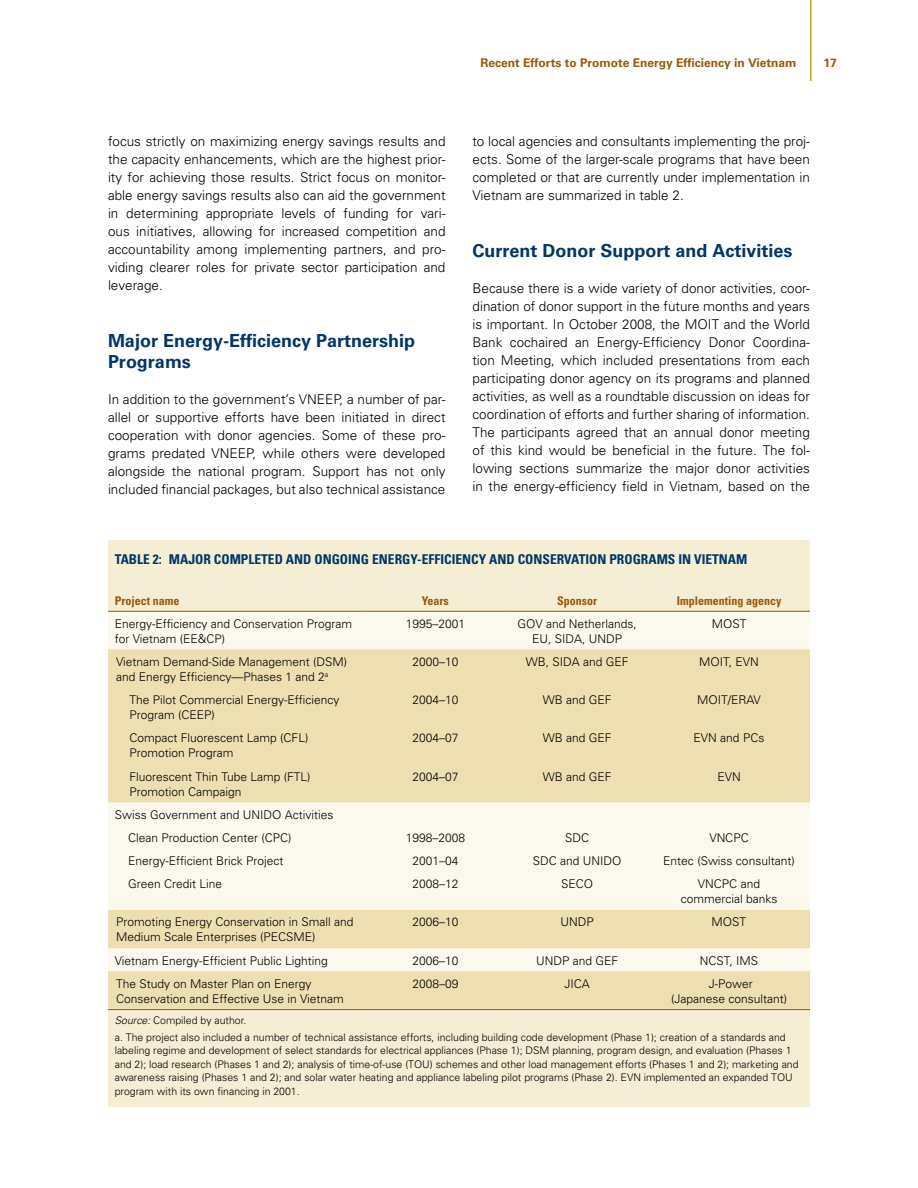
<style>
.page{position:relative;width:918px;height:1188px;background:#fff}
.page>*{position:absolute;margin:0;border:0;box-sizing:border-box;transform-origin:0 0}
.t1{font:700 18px/21px "Univers";color:#003768}
.t2{font:300 13.5px/18px "Univers";color:#000;text-align:justify}
.t3{font:700 condensed 13.5px "Univers";color:#003768}
.t4{font:300 12px/15px "Univers";color:#000}
.t5{font:700 12px "Univers";color:#9c5708}
.t6{font:700 condensed 12px "Univers";color:#9c5708}
.t7{font:300 10.5px/13.5px "Univers";color:#000}
.s1{font-style:italic}
</style>
<div class="page">
<hr style="left:810px;top:0;width:2px;height:81px;background:#c5a901">
<div style="left:108px;top:540px;width:702px;height:567px;background:#f5edd4"></div>
<div style="left:108px;top:612px;width:702px;height:37px;background:#fbf8ed"></div>
<svg style="left:108px;top:649px;width:702px;height:360px;background:#f2e8c6"></svg>
<hr style="left:108px;top:611px;width:256px;height:1px;background:#9c5708">
<hr style="left:364px;top:611px;width:142px;height:1px;background:#9c5708">
<hr style="left:506px;top:611px;width:142px;height:1px;background:#9c5708">
<hr style="left:648px;top:611px;width:162px;height:1px;background:#9c5708">
<hr style="left:108px;top:1009px;width:256px;height:1px;background:#9c5708">
<hr style="left:364px;top:1009px;width:142px;height:1px;background:#9c5708">
<hr style="left:506px;top:1009px;width:142px;height:1px;background:#9c5708">
<hr style="left:648px;top:1009px;width:162px;height:1px;background:#9c5708">
<p class="t2" style="left:108px;top:132px;width:339px">focus strictly on maximizing energy savings results and the capacity enhancements, which are the highest prior&shy;ity for achieving those results. Strict focus on monitor&shy;able energy savings results also can aid the government in determining appropriate levels of funding for vari&shy;ous initiatives, allowing for increased competition and accountability among implementing partners, and pro&shy;viding clearer roles for private sector participation and leverage.</p>
<h1 class="t1" style="left:108px;top:330px;width:309px">Major Energy-Efficiency Partnership<br>Programs</h1>
<p class="t2" style="left:108px;top:390px;width:339px">In addition to the government’s VNEEP, a number of par&shy;allel or supportive efforts have been initiated in direct cooperation with donor agencies. Some of these pro&shy;grams predated VNEEP, while others were developed alongside the national program. Support has not only included financial packages, but also technical assistance</p>
<p class="t5" style="left:481px;top:56px;width:317px">Recent Efforts to Promote Energy Efficiency in Vietnam</p>
<p class="t5" style="left:824px;top:56px;width:15px">17</p>
<p class="t2" style="left:472px;top:132px;width:339px">to local agencies and consultants implementing the proj&shy;ects. Some of the larger-scale programs that have been completed or that are currently under implementation in Vietnam are summarized in table 2.</p>
<h1 class="t1" style="left:472px;top:240px;width:322px">Current Donor Support and Activities</h1>
<p class="t2" style="left:472px;top:279px;width:339px">Because there is a wide variety of donor activities, coor&shy;dination of donor support in the future months and years is important. In October 2008, the MOIT and the World Bank cochaired an Energy-Efficiency Donor Coordina&shy;tion Meeting, which included presentations from each participating donor agency on its programs and planned activities, as well as a roundtable discussion on ideas for coordination of efforts and further sharing of information.<br>The participants agreed that an annual donor meeting of this kind would be beneficial in the future. The fol&shy;lowing sections summarize the major donor activities in the energy-efficiency field in Vietnam, based on the</p>
<p class="t3" style="left:115px;top:551px;width:148px">TABLE 2: MAJOR COMPLETED</p>
<p class="t3" style="left:286px;top:551px;width:10px">AND</p>
<p class="t3" style="left:314px;top:551px;width:122px">ONGOING ENERGY-EFFICIENC</p>
<p class="t3" style="left:479px;top:551px;width:20px">Y AND</p>
<p class="t3" style="left:518px;top:551px;width:24px">CONSERVATI</p>
<p class="t3" style="left:589px;top:551px;width:62px">ON PROGRAMS</p>
<p class="t3" style="left:678px;top:551px;width:32px">IN VIETNAM</p>
<p class="t6" style="left:115px;top:593px;width:66px">PROJECT NAME</p>
<p class="t6" style="left:422px;top:593px;width:29px">YEARS</p>
<p class="t6" style="left:557px;top:593px;width:41px">SPONSOR</p>
<p class="t6" style="left:677px;top:593px;width:106px">IMPLEMENTING AGENCY</p>
<p class="t4" style="left:115px;top:616px;width:239px">Energy-Efficiency and Conservation Program for Vietnam (EE&amp;CP)</p>
<p class="t4" style="left:406px;top:616px;width:61px">1995–2001</p>
<p class="t4" style="left:517px;top:616px;width:121px;text-align:center">GOV and Netherlands,<br>EU, SIDA, UNDP</p>
<p class="t4" style="left:712px;top:616px;width:36px">MOST</p>
<p class="t4" style="left:116px;top:654px;width:233px">Vietnam Demand-Side Management (DSM) and Energy Efficiency—Phases 1 and 2<sup>a</sup></p>
<p class="t4" style="left:412px;top:654px;width:48px">2000–10</p>
<p class="t4" style="left:526px;top:654px;width:104px">WB, SIDA and GEF</p>
<p class="t4" style="left:699px;top:654px;width:61px">MOIT, EVN</p>
<p class="t4" style="left:130px;top:692px;width:212px">The Pilot Commercial Energy-Efficiency<br>Program (CEEP)</p>
<p class="t4" style="left:412px;top:692px;width:48px">2004–10</p>
<p class="t4" style="left:543px;top:692px;width:70px">WB and GEF</p>
<p class="t4" style="left:697px;top:692px;width:65px">MOIT/ERAV</p>
<p class="t4" style="left:130px;top:730px;width:180px">Compact Fluorescent Lamp (CFL)<br>Promotion Program</p>
<p class="t4" style="left:412px;top:730px;width:48px">2004–07</p>
<p class="t4" style="left:543px;top:730px;width:70px">WB and GEF</p>
<p class="t4" style="left:694px;top:730px;width:72px">EVN and PCs</p>
<p class="t4" style="left:130px;top:768px;width:182px">Fluorescent Thin Tube Lamp (FTL)<br>Promotion Campaign</p>
<p class="t4" style="left:412px;top:768px;width:48px">2004–07</p>
<p class="t4" style="left:543px;top:768px;width:70px">WB and GEF</p>
<p class="t4" style="left:717px;top:768px;width:25px">EVN</p>
<p class="t4" style="left:128px;top:802px;width:207px;line-height:23.2px;text-indent:-14px">Swiss Government and UNIDO Activities<br>Clean Production Center (CPC)</p>
<p class="t4" style="left:406px;top:830px;width:61px">1998–2008</p>
<p class="t4" style="left:565px;top:830px;width:25px">SDC</p>
<p class="t4" style="left:709px;top:830px;width:41px">VNCPC</p>
<p class="t4" style="left:128px;top:853px;width:157px">Energy-Efficient Brick Project</p>
<p class="t4" style="left:412px;top:853px;width:48px">2001–04</p>
<p class="t4" style="left:533px;top:853px;width:90px">SDC and UNIDO</p>
<p class="t4" style="left:663px;top:853px;width:133px">Entec (Swiss consultant)</p>
<p class="t4" style="left:128px;top:876px;width:96px">Green Credit Line</p>
<p class="t4" style="left:412px;top:876px;width:48px">2008–12</p>
<p class="t4" style="left:561px;top:876px;width:34px">SECO</p>
<p class="t4" style="left:681px;top:876px;width:98px;text-align:center">VNCPC and commercial banks</p>
<p class="t4" style="left:116px;top:914px;width:239px">Promoting Energy Conservation in Small and<br>Medium Scale Enterprises (PECSME)</p>
<p class="t4" style="left:412px;top:914px;width:48px">2006–10</p>
<p class="t4" style="left:560px;top:914px;width:35px">UNDP</p>
<p class="t4" style="left:712px;top:914px;width:36px">MOST</p>
<p class="t4" style="left:115px;top:953px;width:215px">Vietnam Energy-Efficient Public Lighting</p>
<p class="t4" style="left:412px;top:953px;width:48px">2006–10</p>
<p class="t4" style="left:536px;top:953px;width:84px">UNDP and GEF</p>
<p class="t4" style="left:700px;top:953px;width:60px">NCST, IMS</p>
<p class="t4" style="left:116px;top:976px;width:229px">The Study on Master Plan on Energy<br>Conservation and Effective Use in Vietnam</p>
<p class="t4" style="left:412px;top:976px;width:48px">2008–09</p>
<p class="t4" style="left:564px;top:976px;width:27px">JICA</p>
<p class="t4" style="left:671px;top:976px;width:118px;text-align:center">J-Power<br>(Japanese consultant)</p>
<p class="t7" style="left:115px;top:1012px;width:673px;line-height:16.8px"><span class="s1">Source:</span> Compiled by author.<br>a. The project also included a number of technical assistance efforts, including building code development (Phase 1); creation of a standards and</p>
<p class="t7" style="left:115px;top:1044px;width:685px">labeling regime and development of select standards for electrical appliances (Phase 1); DSM planning, program design, and evaluation (Phases 1 and 2); load research (Phases 1 and 2); analysis of time-of-use (TOU) schemes and other load management efforts (Phases 1 and 2); marketing and awareness raising (Phases 1 and 2); and solar water heating and appliance labeling pilot programs (Phase 2). EVN implemented an expanded TOU program with its own financing in 2001.</p>
</div>
